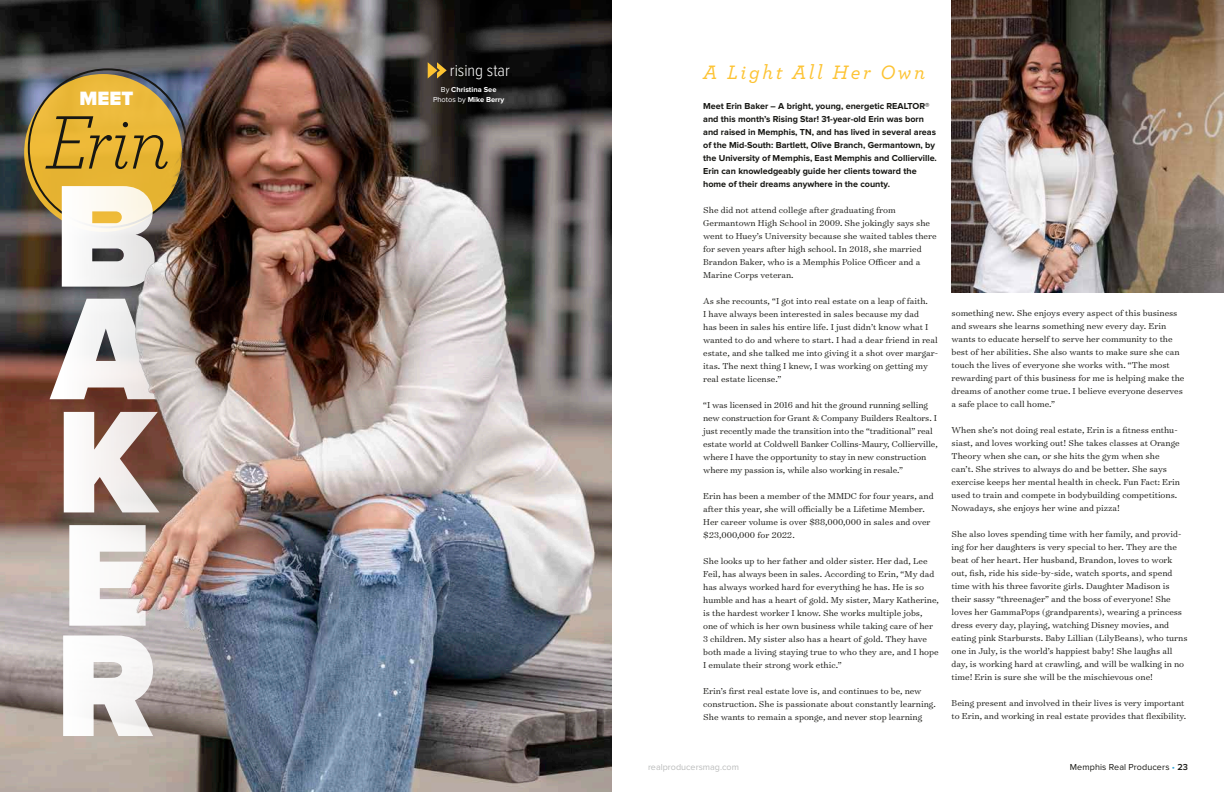
<style>
.page{position:relative;width:1224px;height:792px;background:#fff}
.page>*{position:absolute;margin:0;border:0;box-sizing:border-box;transform-origin:0 0}
.t1{font:900 150.8px/112.3px "Proxima Nova";color:#fff;text-align:justify}
.t2{font:italic 300 79.5px "Archer Pro";color:#171713}
.t3{font:italic 500 20.4px "Archer Pro";letter-spacing:.13em;color:#fdc332}
.t4{font:900 20px "Proxima Nova";color:#fff}
.t5{font:300 17px "Proxima Nova Cond";color:#fff}
.t6{font:300 9.8px/13px "Surveyor Text";color:#171713}
.t7{font:700 9px/13px "Proxima Nova";color:#171713}
.t8{font:9px "Proxima Nova";letter-spacing:.01em;color:#171713}
.t9{font:9px "Proxima Nova";color:#bbbcbc}
.t10{font:700 7.5px/10px "Proxima Nova";color:#fff;text-align:center}
.s1{font-weight:400}
.s2{color:#31a5d9}
.s3{font-weight:600}
</style>
<div class="page">
<img style="left:0;top:0;width:612px;height:792px">
<svg style="left:24px;top:74px;width:158px;height:158px;background:#e1b034"></svg>
<img style="left:99px;top:12px;width:124px;height:645px">
<svg style="left:428px;top:62px;width:19px;height:17px"></svg>
<img style="left:952px;top:0;width:272px;height:292px">
<h3 class="t4" style="left:80px;top:89px;width:55px">MEET</h3>
<h2 class="t2" style="left:45px;top:88px;width:127px">Erin</h2>
<h1 class="t1" style="left:52px;top:187px;width:109px">B A K E R</h1>
<h3 class="t5" style="left:450px;top:62px;width:61px">rising star</h3>
<p class="t10" style="left:433px;top:85px;width:73px"><span class="s1">By</span> Christina See<br><span class="s1">Photos by</span> Mike Berry</p>
<h3 class="t3" style="left:703px;top:57px;width:224px">A Light All Her Own</h3>
<p class="t7" style="left:703px;top:100px;width:235px">Meet Erin Baker – A bright, young, energetic REALTOR® and this month’s Rising Star! 31-year-old Erin was born and raised in Memphis, TN, and has lived in several areas of the Mid-South: Bartlett, Olive Branch, Germantown, by the University of Memphis, East Memphis and Collierville.<br>Erin can knowledgeably guide her clients toward the home of their dreams anywhere in the county.</p>
<p class="t6" style="left:703px;top:203px;width:235px">She did not attend college after graduating from Germantown High School in 2009. She jokingly says she went to Huey’s University because she waited tables there for seven years after high school. In 2018, she married Brandon Baker, who is a Memphis Police Officer and a Marine Corps veteran.</p>
<p class="t6" style="left:703px;top:294px;width:237px">As she recounts, “I got into real estate on a leap of faith.<br>I have always been interested in sales because my dad<br>has been in sales his entire life. I just didn’t know what I wanted to do and where to start. I had a dear friend in real estate, and she talked me into giving it a shot over margar&shy;itas. The next thing I knew, I was working on getting my real estate license.”</p>
<p class="t6" style="left:703px;top:398px;width:236px">“I was licensed in 2016 and hit the ground running selling new construction for Grant &amp; Company Builders Realtors. I just recently made the transition into the “traditional” real estate world at Coldwell Banker Collins-Maury, Collierville, where I have the opportunity to stay in new construction where my passion is, while also working in resale.”</p>
<p class="t6" style="left:703px;top:489px;width:232px">Erin has been a member of the MMDC for four years, and after this year, she will officially be a Lifetime Member.<br>Her career volume is over $88,000,000 in sales and over $23,000,000 for 2022.</p>
<p class="t6" style="left:703px;top:554px;width:237px">She looks up to her father and older sister. Her dad, Lee Feil, has always been in sales. According to Erin, “My dad has always worked hard for everything he has. He is so humble and has a heart of gold. My sister, Mary Katherine, is the hardest worker I know. She works multiple jobs, one of which is her own business while taking care of her 3 children. My sister also has a heart of gold. They have both made a living staying true to who they are, and I hope I emulate their strong work ethic.”</p>
<p class="t6" style="left:703px;top:684px;width:234px">Erin’s first real estate love is, and continues to be, new construction. She is passionate about constantly learning.<br>She wants to remain a sponge, and never stop learning</p>
<p class="t6" style="left:952px;top:307px;width:234px">something new. She enjoys every aspect of this business and swears she learns something new every day. Erin wants to educate herself to serve her community to the best of her abilities. She also wants to make sure she can touch the lives of everyone she works with. “The most rewarding part of this business for me is helping make the dreams of another come true. I believe everyone deserves a safe place to call home.”</p>
<p class="t6" style="left:952px;top:424px;width:230px">When she’s not doing real estate, Erin is a fitness enthu&shy;siast, and loves working out! She takes classes at Orange Theory when she can, or she hits the gym when she can’t. She strives to always do and be better. She says exercise keeps her mental health in check. Fun Fact: Erin used to train and compete in bodybuilding competitions.<br>Nowadays, she enjoys her wine and pizza!</p>
<p class="t6" style="left:952px;top:528px;width:238px">She also loves spending time with her family, and provid&shy;ing for her daughters is very special to her. They are the beat of her heart. Her husband, Brandon, loves to work out, fish, ride his side-by-side, watch sports, and spend time with his three favorite girls. Daughter Madison is their sassy “threenager” and the boss of everyone! She loves her GammaPops (grandparents), wearing a princess dress every day, playing, watching Disney movies, and eating pink Starbursts. Baby Lillian (LilyBeans), who turns one in July, is the world’s happiest baby! She laughs all day, is working hard at crawling, and will be walking in no time! Erin is sure she will be the mischievous one!</p>
<p class="t6" style="left:952px;top:697px;width:236px">Being present and involved in their lives is very important to Erin, and working in real estate provides that flexibility.</p>
<p class="t9" style="left:648px;top:762px;width:92px">realproducersmag.com</p>
<p class="t8" style="left:1070px;top:762px;width:120px">Memphis Real Producers <span class="s2">•</span> <span class="s3">23</span></p>
</div>
